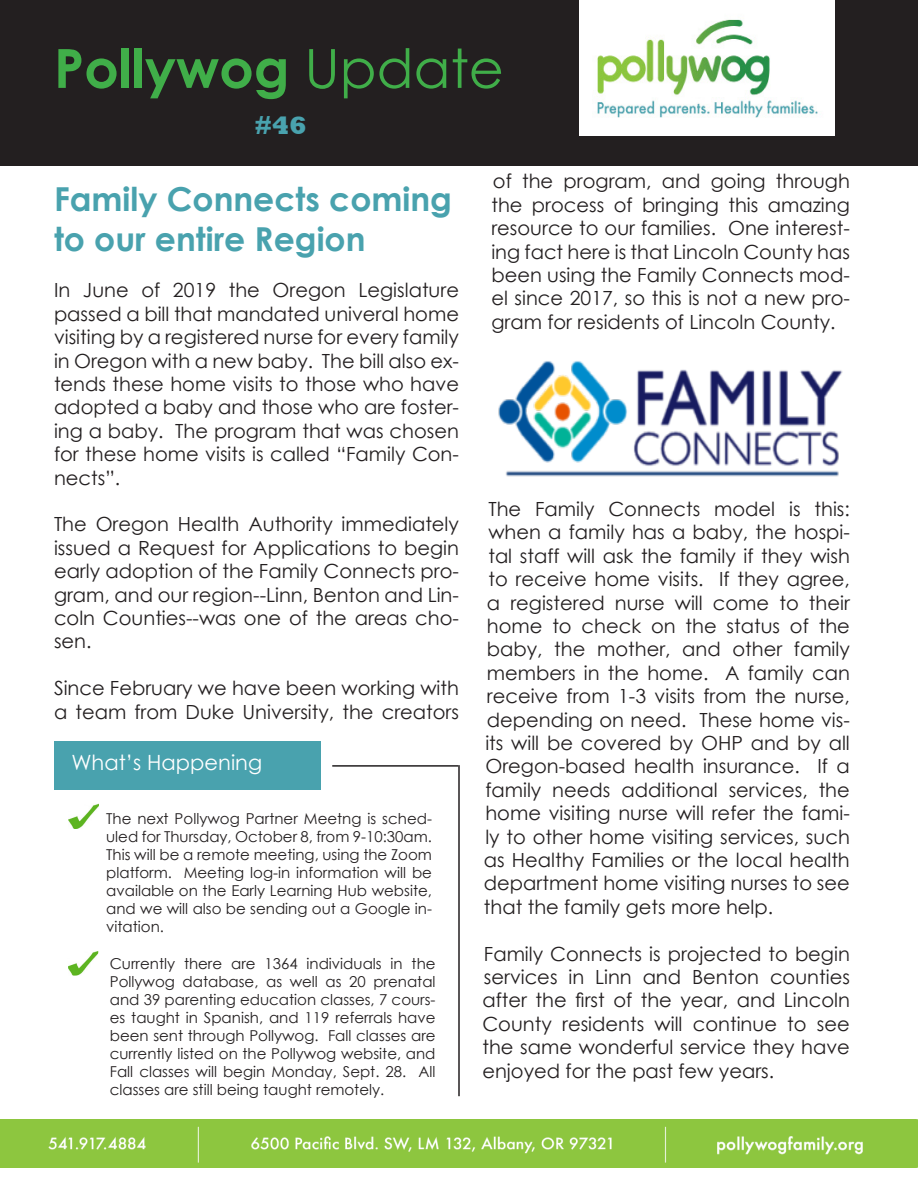
<style>
.page{position:relative;width:918px;height:1188px;background:#fff}
.page>*{position:absolute;margin:0;border:0;box-sizing:border-box;transform-origin:0 0}
.t1{font:700 54px "Century Gothic";color:#40ae49}
.t2{font:700 33px/39.6px "Century Gothic";color:#49a2ae}
.t3{font:800 25.5px "Rockwell";color:#49a2ae}
.t4{font:21px "Century Gothic";color:#fff}
.t5{font:19.5px/23.4px "Century Gothic";color:#231f20;text-align:justify}
.t6{font:15px/18px "Century Gothic";color:#231f20;text-align:justify}
.s1{font-weight:400}
</style>
<div class="page">
<div style="left:0;top:0;width:918px;height:166px;background:#231f20"></div>
<img style="left:580px;top:0;width:255px;height:136px">
<div style="left:54px;top:742px;width:266px;height:48px;background:#49a2ae"></div>
<hr style="left:332px;top:765px;width:126px;height:2px;background:#231f20">
<hr style="left:458px;top:765px;width:2px;height:331px;background:#231f20">
<img style="left:68px;top:804px;width:31px;height:25px">
<img style="left:68px;top:951px;width:31px;height:25px">
<img style="left:0;top:1119px;width:917px;height:49px">
<img style="left:498px;top:361px;width:345px;height:116px">
<p class="t1" style="left:54px;top:27px;width:451px">Pollywog <span class="s1">Update</span></p>
<p class="t3" style="left:255px;top:111px;width:54px">#46</p>
<p class="t2" style="left:54px;top:178px;width:399px">Family Connects coming to our entire Region</p>
<p class="t5" style="left:54px;top:278px;width:407px">In June of 2019 the Oregon Legislature passed a bill that mandated univeral home visiting by a registered nurse for every family in Oregon with a new baby. The bill also ex&shy;tends these home visits to those who have adopted a baby and those who are foster&shy;ing a baby. The program that was chosen for these home visits is called “Family Con&shy;nects”.</p>
<p class="t5" style="left:54px;top:512px;width:407px">The Oregon Health Authority immediately issued a Request for Applications to begin early adoption of the Family Connects pro&shy;gram, and our region--Linn, Benton and Lin&shy;coln Counties--was one of the areas cho&shy;sen.</p>
<p class="t5" style="left:54px;top:676px;width:407px">Since February we have been working with a team from Duke University, the creators</p>
<p class="t4" style="left:71px;top:748px;width:192px">What’s Happening</p>
<p class="t6" style="left:106px;top:809px;width:327px">The next Pollywog Partner Meetng is sched&shy;uled for Thursday, October 8, from 9-10:30am.<br>This will be a remote meeting, using the Zoom platform. Meeting log-in information will be available on the Early Learning Hub website, and we will also be sending out a Google in&shy;vitation.</p>
<p class="t6" style="left:110px;top:954px;width:327px">Currently there are 1364 individuals in the Pollywog database, as well as 20 prenatal and 39 parenting education classes, 7 cours&shy;es taught in Spanish, and 119 referrals have been sent through Pollywog. Fall classes are currently listed on the Pollywog website, and Fall classes will begin Monday, Sept. 28. All classes are still being taught remotely.</p>
<p class="t5" style="left:491px;top:169px;width:360px">of the program, and going through the process of bringing this amazing resource to our families. One interest&shy;ing fact here is that Lincoln County has been using the Family Connects mod&shy;el since 2017, so this is not a new pro&shy;gram for residents of Lincoln County.</p>
<p class="t5" style="left:484px;top:497px;width:368px">The Family Connects model is this: when a family has a baby, the hospi&shy;tal staff will ask the family if they wish to receive home visits. If they agree, a registered nurse will come to their home to check on the status of the baby, the mother, and other family members in the home. A family can receive from 1-3 visits from the nurse, depending on need. These home vis&shy;its will be covered by OHP and by all Oregon-based health insurance. If a family needs additional services, the home visiting nurse will refer the fami&shy;ly to other home visiting services, such as Healthy Families or the local health department home visiting nurses to see that the family gets more help.</p>
<p class="t5" style="left:482px;top:941px;width:369px">Family Connects is projected to begin services in Linn and Benton counties after the first of the year, and Lincoln County residents will continue to see the same wonderful service they have enjoyed for the past few years.</p>
</div>
